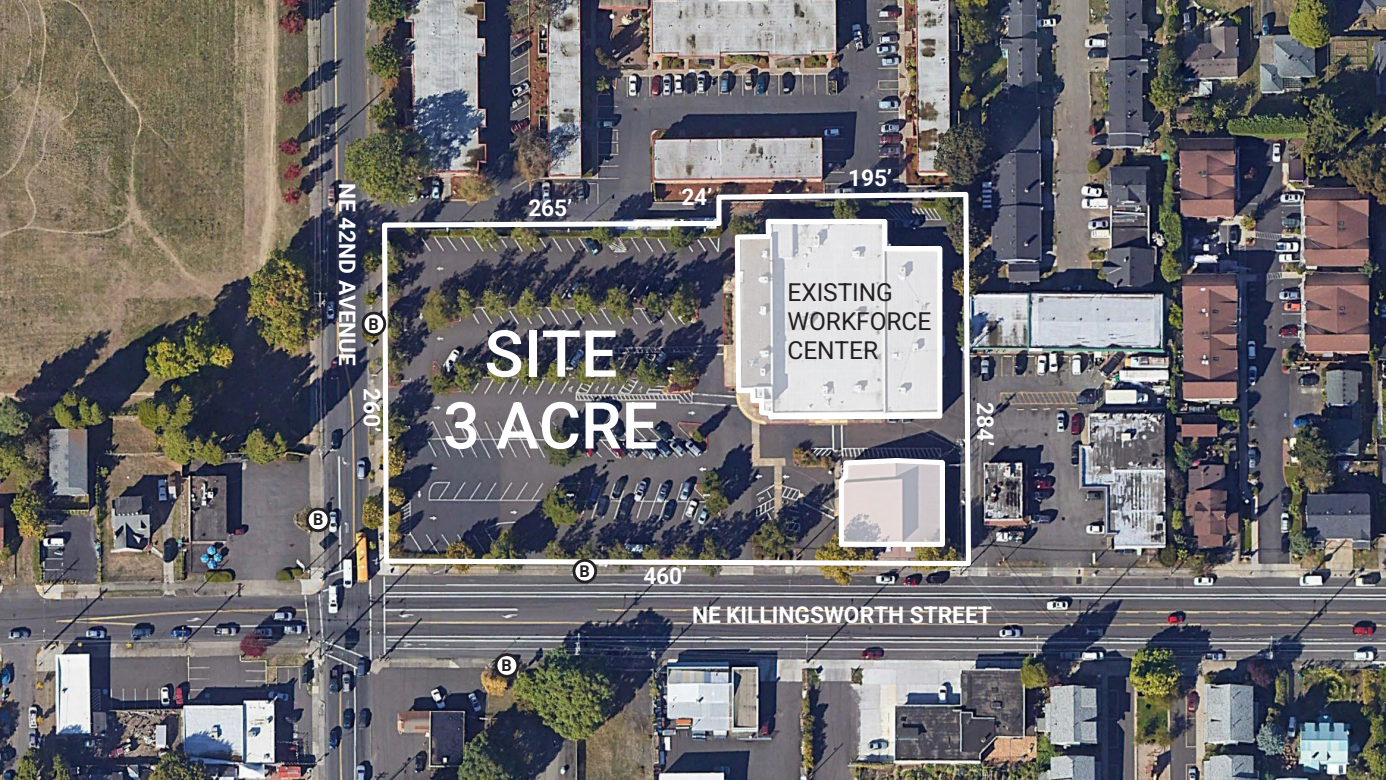
<style>
.page{position:relative;width:1386px;height:780px;background:#fff}
.page>*{position:absolute;margin:0;border:0;box-sizing:border-box;transform-origin:0 0}
.t1{font:500 64.75px/71.8px "Roboto";color:#fff;text-align:center}
.t2{font:24.5px/28.9px "Roboto";letter-spacing:-.005em;color:#231f20}
.t3{font:700 22.75px "Roboto";letter-spacing:-.005em;color:#fff}
.t4{font:700 16.19px "Roboto";color:#231f20}
</style>
<div class="page">
<img style="left:0;top:0;width:1385px;height:779px">
<img style="left:379px;top:189px;width:594px;height:379px">
<svg style="left:732px;top:216px;width:212px;height:206px;background:#d0d0d2"></svg>
<svg style="left:836px;top:455px;width:111px;height:94px"></svg>
<svg style="left:571px;top:557px;width:27px;height:28px"></svg>
<svg style="left:493px;top:651px;width:27px;height:28px"></svg>
<svg style="left:304px;top:506px;width:28px;height:27px"></svg>
<svg style="left:360px;top:310px;width:27px;height:28px"></svg>
<p class="t3" style="left:363px;top:182px;width:185px;rotate:90deg">NE 42ND AVENUE</p>
<p class="t4" style="left:368px;top:312px;width:12px">B</p>
<p class="t3" style="left:388px;top:388px;width:45px;rotate:90deg">260’</p>
<p class="t4" style="left:313px;top:507px;width:12px">B</p>
<p class="t3" style="left:528px;top:192px;width:45px">265’</p>
<p class="t3" style="left:681px;top:181px;width:32px">24’</p>
<p class="t1" style="left:443px;top:315px;width:216px">SITE<br>3 ACRE</p>
<p class="t4" style="left:579px;top:559px;width:12px">B</p>
<p class="t3" style="left:643px;top:559px;width:45px">460’</p>
<p class="t3" style="left:848px;top:162px;width:45px">195’</p>
<p class="t2" style="left:787px;top:277px;width:145px">EXISTING<br>WORKFORCE<br>CENTER</p>
<p class="t3" style="left:1000px;top:402px;width:45px;rotate:90deg">284’</p>
<p class="t4" style="left:501px;top:653px;width:12px">B</p>
<p class="t3" style="left:692px;top:598px;width:301px">NE KILLINGSWORTH STREET</p>
</div>
